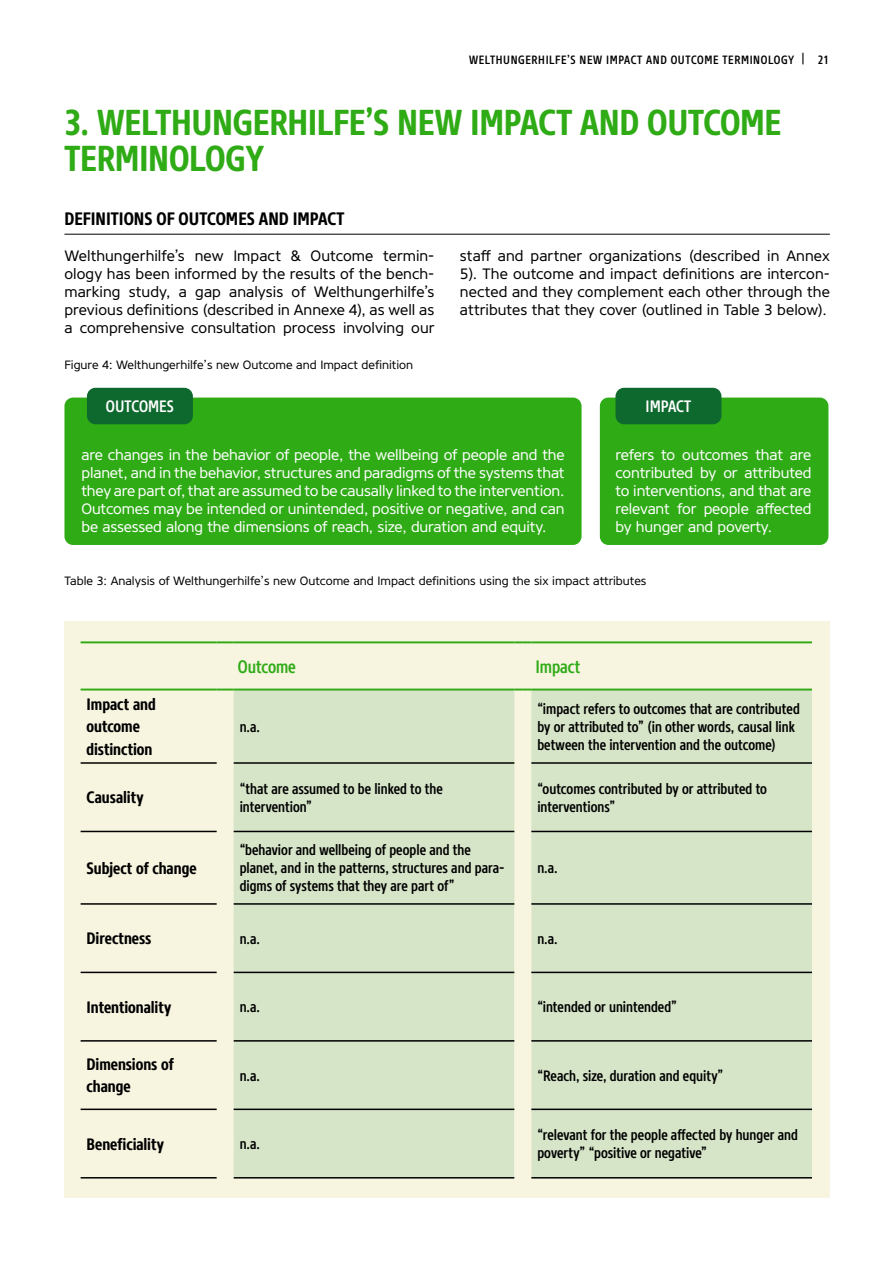
<style>
.page{position:relative;width:893px;height:1263px;background:#fff}
.page>*{position:absolute;margin:0;border:0;box-sizing:border-box;transform-origin:0 0}
.t1{font:36px/36px "CORESANSWHHHEADNR Cn Bd";letter-spacing:-.01em;color:#2fab16}
.t2{font:500 21px "Core Sans NR57 Cn";color:#fff}
.t3{font:18px "CORESANSWHHHEADNR Cn Bd";color:#000}
.t4{font:500 18px "Core Sans NR57 Cn";letter-spacing:-.005em;color:#2fab16}
.t5{font:16.5px/22.2px "CORESANSWHHHEADNR Cn Bd";color:#000}
.t6{font:500 16.5px "Core Sans NR57 Cn";color:#fff}
.t7{font:15px/18px "CORESANSWHHSUBNR Cn Md";color:#000}
.t8{font:15px/18px "CORESANSWHHCOPYN Reg";letter-spacing:-.01em;color:#fff;text-align:justify}
.t9{font:15px/18px "CORESANSWHHCOPYN Reg";letter-spacing:.005em;color:#000;text-align:justify}
.t10{font:12px "CORESANSWHHCOPYN Reg";color:#000}
.t11{font:12px "CORESANSWHHSUBNR Cn Md";letter-spacing:.05em;color:#000}
</style>
<div class="page">
<hr style="left:64px;top:234px;width:766px;height:1px;background:#000">
<div style="left:64px;top:398px;width:518px;height:147px;background:#2fab16;border-radius:9px"></div>
<div style="left:87px;top:388px;width:106px;height:36px;background:#0e692e;border-radius:9px"></div>
<div style="left:600px;top:398px;width:228px;height:147px;background:#2fab16;border-radius:9px"></div>
<div style="left:615px;top:388px;width:106px;height:36px;background:#0e692e;border-radius:9px"></div>
<div style="left:64px;top:621px;width:766px;height:576px;background:#f7f4e0"></div>
<div style="left:234px;top:690px;width:578px;height:487px;background:#d6e4c8"></div>
<svg style="left:514px;top:904px;width:17px;height:274px"></svg>
<hr style="left:81px;top:762px;width:136px;height:2px;background:#000">
<hr style="left:234px;top:762px;width:280px;height:2px;background:#000">
<hr style="left:531px;top:762px;width:281px;height:2px;background:#000">
<hr style="left:81px;top:831px;width:136px;height:1px;background:#000">
<hr style="left:234px;top:831px;width:280px;height:1px;background:#000">
<hr style="left:531px;top:831px;width:281px;height:1px;background:#000">
<hr style="left:81px;top:903px;width:136px;height:2px;background:#000">
<hr style="left:234px;top:903px;width:280px;height:2px;background:#000">
<hr style="left:531px;top:903px;width:281px;height:2px;background:#000">
<hr style="left:81px;top:972px;width:136px;height:1px;background:#000">
<hr style="left:81px;top:1040px;width:136px;height:1px;background:#000">
<hr style="left:81px;top:1108px;width:136px;height:2px;background:#000">
<hr style="left:81px;top:1177px;width:136px;height:1px;background:#000">
<hr style="left:234px;top:972px;width:280px;height:1px;background:#000">
<hr style="left:531px;top:972px;width:281px;height:1px;background:#000">
<hr style="left:234px;top:1040px;width:280px;height:1px;background:#000">
<hr style="left:531px;top:1040px;width:281px;height:1px;background:#000">
<hr style="left:234px;top:1108px;width:280px;height:2px;background:#000">
<hr style="left:531px;top:1108px;width:281px;height:2px;background:#000">
<hr style="left:234px;top:1177px;width:280px;height:1px;background:#000">
<hr style="left:531px;top:1177px;width:281px;height:1px;background:#000">
<hr style="left:81px;top:641px;width:136px;height:2px;background:#2fab16">
<svg style="left:217px;top:641px;width:17px;height:2px"></svg>
<hr style="left:234px;top:641px;width:280px;height:2px;background:#2fab16">
<svg style="left:514px;top:641px;width:17px;height:2px"></svg>
<hr style="left:531px;top:641px;width:281px;height:2px;background:#2fab16">
<hr style="left:81px;top:688px;width:136px;height:2px;background:#2fab16">
<svg style="left:217px;top:688px;width:17px;height:2px"></svg>
<hr style="left:234px;top:688px;width:280px;height:2px;background:#2fab16">
<svg style="left:514px;top:688px;width:17px;height:2px"></svg>
<hr style="left:531px;top:688px;width:281px;height:2px;background:#2fab16">
<p class="t11" style="left:469px;top:52px;width:362px">WELTHUNGERHILFE’S NEW IMPACT AND OUTCOME TERMINOLOGY | 21</p>
<h1 class="t1" style="left:64px;top:105px;width:719px">3. WELTHUNGERHILFE’S NEW IMPACT AND OUTCOME<br>TERMINOLOGY</h1>
<p class="t3" style="left:64px;top:207px;width:281px">DEFINITIONS OF OUTCOMES AND IMPACT</p>
<p class="t9" style="left:64px;top:247px;width:371px">Welthungerhilfe’s new Impact &amp; Outcome termin&shy;ology has been informed by the results of the bench&shy;marking study, a gap analysis of Welthungerhilfe’s previous definitions (described in Annexe 4), as well as a comprehensive consultation process involving our</p>
<p class="t9" style="left:460px;top:247px;width:371px">staff and partner organizations (described in Annex 5). The outcome and impact definitions are intercon&shy;nected and they complement each other through the attributes that they cover (outlined in Table 3 below).</p>
<p class="t10" style="left:64px;top:357px;width:350px">Figure 4: Welthungerhilfe’s new Outcome and Impact definition</p>
<p class="t6" style="left:106px;top:396px;width:70px">OUTCOMES</p>
<h2 class="t2" style="left:639px;top:397px;width:60px">IMPACT</h2>
<p class="t8" style="left:615px;top:446px;width:198px">refers to outcomes that are contributed by or attributed to interventions, and that are relevant for people affected by hunger and poverty.</p>
<p class="t6" style="left:646px;top:396px;width:47px">IMPACT</p>
<p class="t8" style="left:81px;top:446px;width:485px">are changes in the behavior of people, the wellbeing of people and the planet, and in the behavior, structures and paradigms of the systems that they are part of, that are assumed to be causally linked to the intervention.<br>Outcomes may be intended or unintended, positive or negative, and can be assessed along the dimensions of reach, size, duration and equity.</p>
<p class="t10" style="left:64px;top:573px;width:583px">Table 3: Analysis of Welthungerhilfe’s new Outcome and Impact definitions using the six impact attributes</p>
<p class="t5" style="left:87px;top:693px;width:71px">Impact and outcome distinction</p>
<p class="t4" style="left:238px;top:654px;width:59px">Outcome</p>
<p class="t4" style="left:536px;top:654px;width:46px">Impact</p>
<p class="t7" style="left:240px;top:718px;width:22px">n.a.</p>
<p class="t7" style="left:537px;top:700px;width:264px">“impact refers to outcomes that are contributed by or attributed to” (in other words, causal link between the intervention and the outcome)</p>
<p class="t5" style="left:87px;top:786px;width:59px">Causality</p>
<p class="t7" style="left:240px;top:779px;width:205px">“that are assumed to be linked to the intervention”</p>
<p class="t7" style="left:537px;top:779px;width:231px">“outcomes contributed by or attributed to interventions”</p>
<p class="t5" style="left:87px;top:857px;width:111px">Subject of change</p>
<p class="t7" style="left:240px;top:841px;width:266px">“behavior and wellbeing of people and the planet, and in the patterns, structures and para&shy;digms of systems that they are part of”</p>
<p class="t7" style="left:537px;top:859px;width:22px">n.a.</p>
<p class="t5" style="left:87px;top:927px;width:66px">Directness</p>
<p class="t7" style="left:240px;top:929px;width:22px">n.a.</p>
<p class="t7" style="left:537px;top:929px;width:22px">n.a.</p>
<p class="t5" style="left:87px;top:996px;width:86px">Intentionality</p>
<p class="t7" style="left:240px;top:998px;width:22px">n.a.</p>
<p class="t7" style="left:537px;top:998px;width:141px">“intended or unintended”</p>
<p class="t5" style="left:87px;top:1053px;width:89px">Dimensions of change</p>
<p class="t7" style="left:240px;top:1066px;width:22px">n.a.</p>
<p class="t7" style="left:537px;top:1066px;width:187px">“Reach, size, duration and equity”</p>
<p class="t5" style="left:87px;top:1133px;width:79px">Beneficiality</p>
<p class="t7" style="left:240px;top:1135px;width:22px">n.a.</p>
<p class="t7" style="left:537px;top:1126px;width:262px">“relevant for the people affected by hunger and poverty” “positive or negative”</p>
</div>
